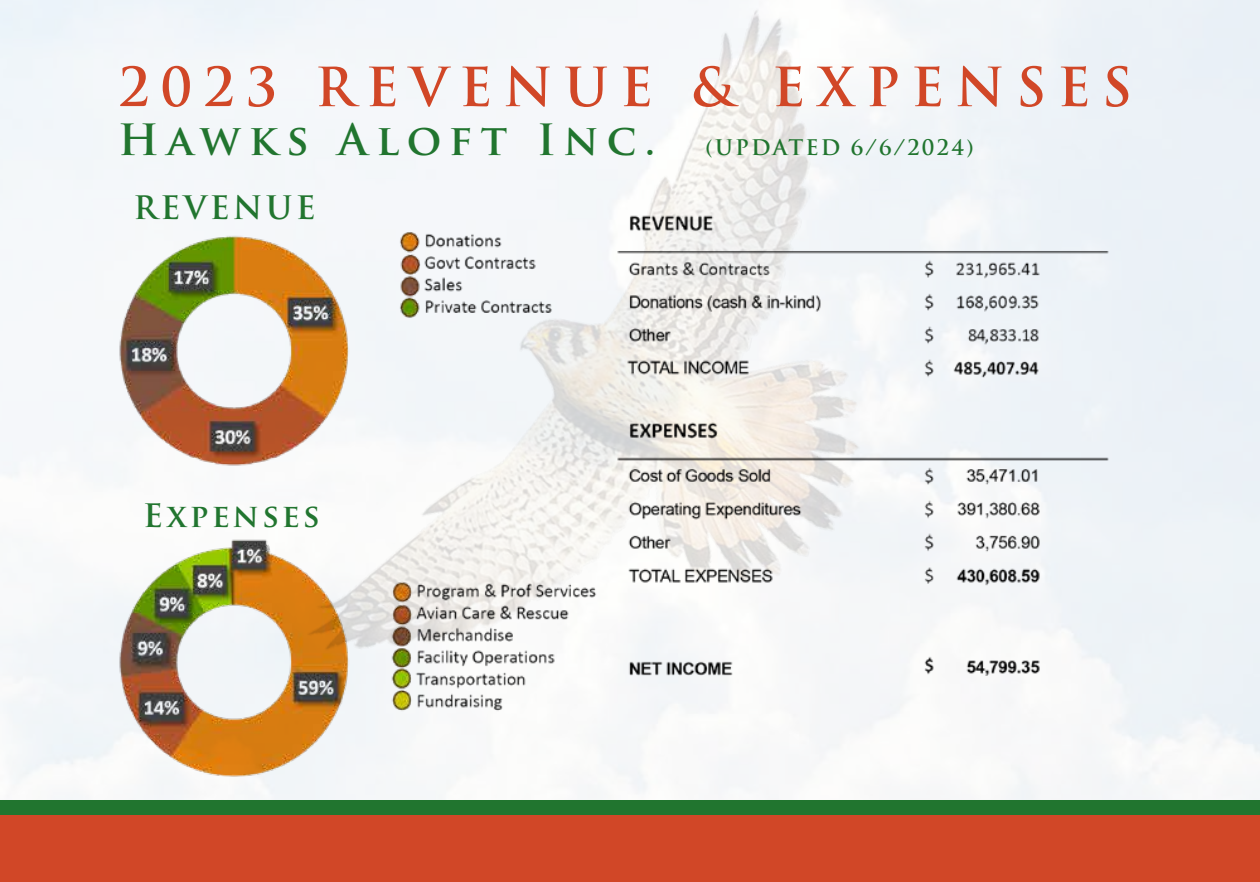
<style>
.page{position:relative;width:1260px;height:882px;background:#fff}
.page>*{position:absolute;margin:0;border:0;box-sizing:border-box;transform-origin:0 0}
.t1{font:700 52.5px "Trajan Pro";letter-spacing:.21em;color:#d14727}
.t2{font:700 31.5px "Trajan Pro";letter-spacing:.1em;color:#21752f}
.t3{font:700 21px "Trajan Pro";letter-spacing:.1em;color:#21752f}
.s1{font-size:42px}
</style>
<div class="page">
<div style="left:0;top:800px;width:1260px;height:15px;background:#21752f"></div>
<img style="left:198px;top:0;width:804px;height:800px">
<img style="left:1px;top:152px;width:1210px;height:628px">
<div style="left:0;top:815px;width:1260px;height:67px;background:#d14727"></div>
<h1 class="t1" style="left:118px;top:54px;width:1016px">2023 REVENUE &amp; EXPENSES</h1>
<p class="t3" style="left:118px;top:134px;width:857px"><span class="s1">Hawks Aloft Inc.</span> (UPDATED 6/6/2024)</p>
<h2 class="t2" style="left:134px;top:188px;width:184px">REVENUE</h2>
<h2 class="t2" style="left:143px;top:496px;width:178px">Expenses</h2>
</div>
